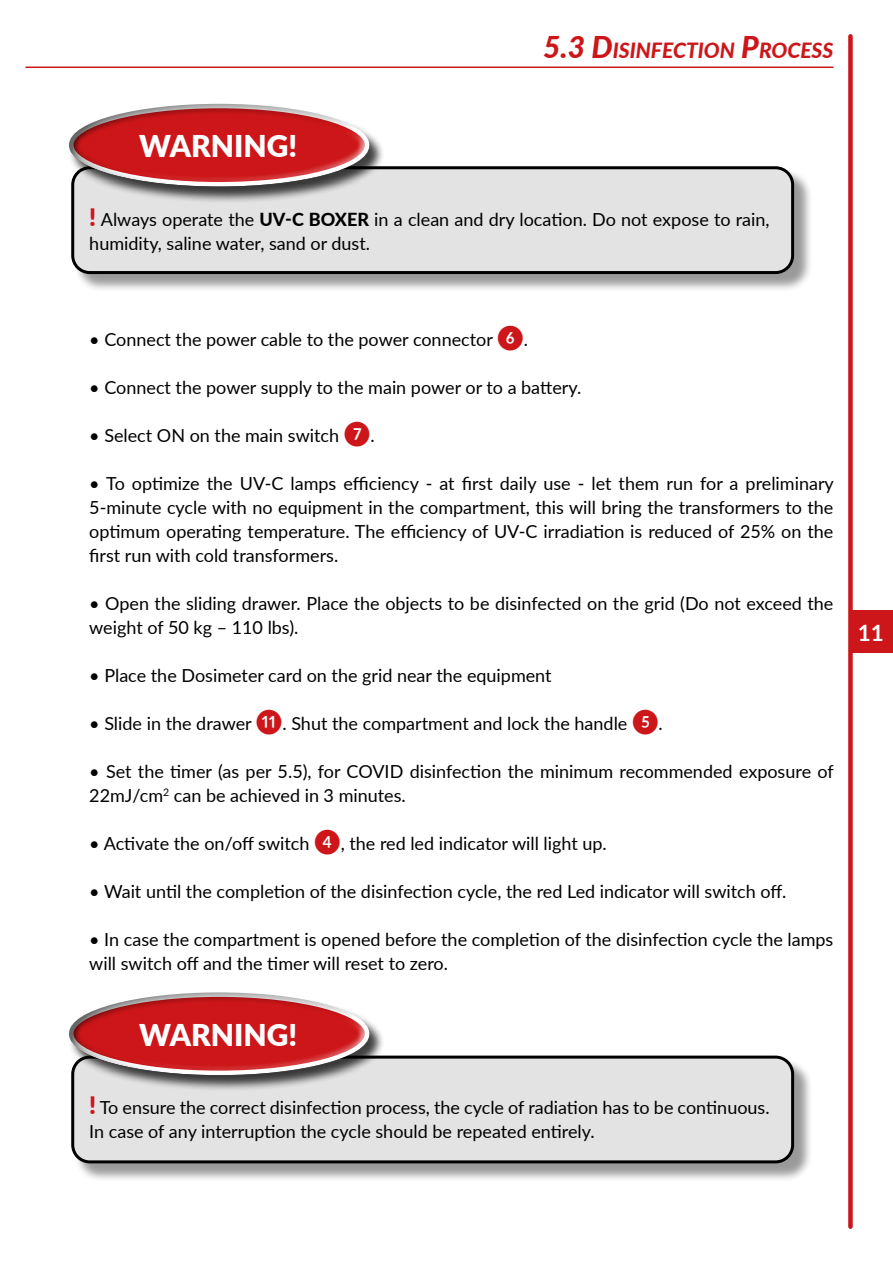
<style>
.page{position:relative;width:893px;height:1263px;background:#fff}
.page>*{position:absolute;margin:0;border:0;box-sizing:border-box;transform-origin:0 0}
.t1{font:900 30px "Lato";color:#fff}
.t2{font:700 22.5px "Lato";color:#fff}
.t3{font:italic 800 21px "Lato";color:#cd1619}
.t4{font:18px/24px "Lato";color:#000}
.s1{font-size:30px}
.s2{font-weight:900;font-size:24px;color:#cd1619}
.s3{font-weight:800}
.s4{font-size:24px;color:#cd1619}
</style>
<div class="page">
<div style="left:848px;top:36px;width:5px;height:1191px;background:#cd1619"></div>
<div style="left:850px;top:610px;width:43px;height:43px;background:#cd1619"></div>
<div style="left:73px;top:168px;width:740px;height:125px;background:#000;opacity:.4"></div>
<div style="left:73px;top:168px;width:720px;height:105px;background:#e3e3e3;border-radius:17px"></div>
<div style="left:71px;top:166px;width:723px;height:108px;border:3px solid #000;border-radius:17px"></div>
<div style="left:73px;top:1058px;width:740px;height:124px;background:#000;opacity:.4"></div>
<div style="left:73px;top:1057px;width:720px;height:105px;background:#e3e3e3;border-radius:17px"></div>
<div style="left:71px;top:1055px;width:723px;height:108px;border:3px solid #000;border-radius:17px"></div>
<hr style="left:26px;top:67px;width:807px;height:1px;background:#cd1619">
<div style="left:68px;top:104px;width:316px;height:99px;background:#000;opacity:.75"></div>
<div style="left:107px;top:110px;width:263px;height:77px;background:#fff;opacity:.75"></div>
<div style="left:58px;top:101px;width:299px;height:86px;background:#000;opacity:.6"></div>
<div style="left:68px;top:993px;width:316px;height:98px;background:#000;opacity:.75"></div>
<div style="left:107px;top:999px;width:263px;height:76px;background:#fff;opacity:.75"></div>
<div style="left:58px;top:990px;width:299px;height:85px;background:#000;opacity:.6"></div>
<p class="t3" style="left:543px;top:35px;width:292px"><span class="s1">5.3 D</span>ISINFECTION <span class="s1">P</span>ROCESS</p>
<h1 class="t1" style="left:139px;top:124px;width:159px">WARNING!</h1>
<p class="t4" style="left:89px;top:207px;width:682px"><span class="s2">!</span> Always operate the <span class="s3">UV-C BOXER</span> in a clean and dry location. Do not expose to rain, humidity, saline water, sand or dust.</p>
<p class="t4" style="left:89px;top:327px;width:440px">• Connect the power cable to the power connector <span class="s4">❻</span>.</p>
<p class="t4" style="left:89px;top:375px;width:493px">• Connect the power supply to the main power or to a battery.</p>
<p class="t4" style="left:89px;top:423px;width:287px">• Select ON on the main switch <span class="s4">❼</span>.</p>
<p class="t4" style="left:89px;top:471px;width:746px;text-align:justify">• To optimize the UV-C lamps efficiency - at first daily use - let them run for a preliminary 5-minute cycle with no equipment in the compartment, this will bring the transformers to the optimum operating temperature. The efficiency of UV-C irradiation is reduced of 25% on the first run with cold transformers.</p>
<p class="t4" style="left:89px;top:591px;width:746px">• Open the sliding drawer. Place the objects to be disinfected on the grid (Do not exceed the weight of 50 kg – 110 lbs).</p>
<p class="t4" style="left:89px;top:663px;width:464px">• Place the Dosimeter card on the grid near the equipment</p>
<p class="t4" style="left:89px;top:711px;width:575px">• Slide in the drawer <span class="s4">⓫</span>. Shut the compartment and lock the handle <span class="s4">❺</span>.</p>
<p class="t4" style="left:89px;top:759px;width:746px">• Set the timer (as per 5.5), for COVID disinfection the minimum recommended exposure of<br>22mJ/cm<sup>2</sup> can be achieved in 3 minutes.</p>
<p class="t4" style="left:89px;top:831px;width:519px">• Activate the on/off switch <span class="s4">❹</span>, the red led indicator will light up.</p>
<p class="t4" style="left:89px;top:879px;width:699px">• Wait until the completion of the disinfection cycle, the red Led indicator will switch off.</p>
<p class="t4" style="left:89px;top:927px;width:746px">• In case the compartment is opened before the completion of the disinfection cycle the lamps will switch off and the timer will reset to zero.</p>
<h1 class="t1" style="left:139px;top:1012px;width:159px">WARNING!</h1>
<p class="t4" style="left:89px;top:1095px;width:682px"><span class="s2">!</span> To ensure the correct disinfection process, the cycle of radiation has to be continuous.<br>In case of any interruption the cycle should be repeated entirely.</p>
<p class="t2" style="left:858px;top:616px;width:28px">11</p>
</div>
